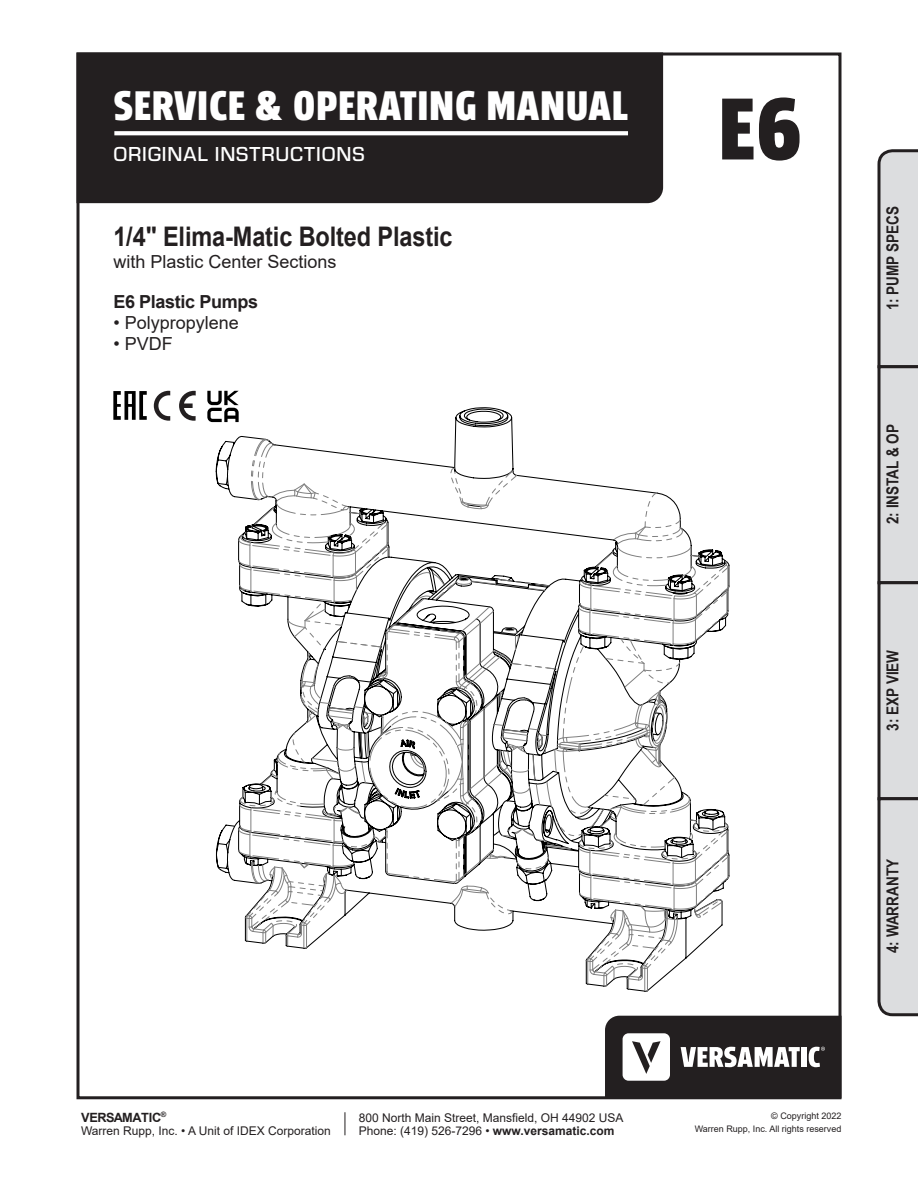
<style>
.page{position:relative;width:918px;height:1188px;background:#fff}
.page>*{position:absolute;margin:0;border:0;box-sizing:border-box;transform-origin:0 0}
.t1{font:900 92.25px "Breakers";color:#231f20}
.t2{font:900 43.5px "Breakers";color:#fff}
.t3{font:700 27px "Arial";letter-spacing:-.005em;color:#231f20;scale:.87 1}
.t4{font:500 21px "Eurostile";letter-spacing:.04em;color:#fff}
.t5{font:18px "Arial";color:#231f20}
.t6{font:700 18px "Arial";letter-spacing:-.02em;color:#231f20}
.t7{font:700 16.5px "Arial Narrow";color:#231f20}
.t8{font:700 12.75px "Arial";letter-spacing:-.03em;color:#231f20}
.t9{font:12px/13.5px "Arial";color:#231f20}
.t10{font:9px "Arial";color:#231f20}
.s1{font-weight:700}
</style>
<div class="page">
<svg style="left:179px;top:391px;width:17px;height:30px"></svg>
<svg style="left:154px;top:391px;width:16px;height:30px"></svg>
<svg style="left:113px;top:391px;width:34px;height:29px"></svg>
<div style="left:76px;top:52px;width:587px;height:151px;background:#231f20"></div>
<svg style="left:114px;top:131px;width:514px;height:4px"></svg>
<svg style="left:345px;top:1112px;width:1px;height:23px"></svg>
<svg style="left:215px;top:407px;width:433px;height:585px"></svg>
<svg style="left:238px;top:439px;width:492px;height:552px"></svg>
<svg style="left:207px;top:391px;width:32px;height:31px"></svg>
<svg style="left:877px;top:149px;width:41px;height:868px;background:#ccccce"></svg>
<svg style="left:605px;top:1016px;width:237px;height:82px"></svg>
<p class="t2" style="left:114px;top:80px;width:516px">SERVICE &amp; OPERATING MANUAL</p>
<p class="t4" style="left:113px;top:140px;width:253px">ORIGINAL INSTRUCTIONS</p>
<p class="t3" style="left:113px;top:218px;width:391px">1/4" Elima-Matic Bolted Plastic</p>
<p class="t5" style="left:113px;top:249px;width:225px">with Plastic Center Sections</p>
<p class="t6" style="left:113px;top:289px;width:146px">E6 Plastic Pumps</p>
<p class="t5" style="left:113px;top:311px;width:127px">• Polypropylene</p>
<p class="t5" style="left:113px;top:332px;width:61px">• PVDF</p>
<p class="t8" style="left:81px;top:1108px;width:87px">VERSAMATIC<sup>®</sup></p>
<p class="t9" style="left:81px;top:1124px;width:251px">Warren Rupp, Inc. • A Unit of IDEX Corporation</p>
<p class="t9" style="left:359px;top:1111px;width:266px">800 North Main Street, Mansfield, OH 44902 USA<br>Phone: (419) 526-7296 • <span class="s1">www.versamatic.com</span></p>
<p class="t1" style="left:718px;top:76px;width:87px">E6</p>
<p class="t7" style="left:880px;top:310px;width:106px;rotate:-90deg">1: PUMP SPECS</p>
<p class="t7" style="left:880px;top:524px;width:102px;rotate:-90deg">2: INSTAL &amp; OP</p>
<p class="t7" style="left:880px;top:731px;width:82px;rotate:-90deg">3: EXP VIEW</p>
<p class="t7" style="left:880px;top:953px;width:95px;rotate:-90deg">4: WARRANTY</p>
<p class="t10" style="left:771px;top:1109px;width:72px">© Copyright 2022</p>
<p class="t10" style="left:695px;top:1123px;width:148px">Warren Rupp, Inc. All rights reserved</p>
</div>
